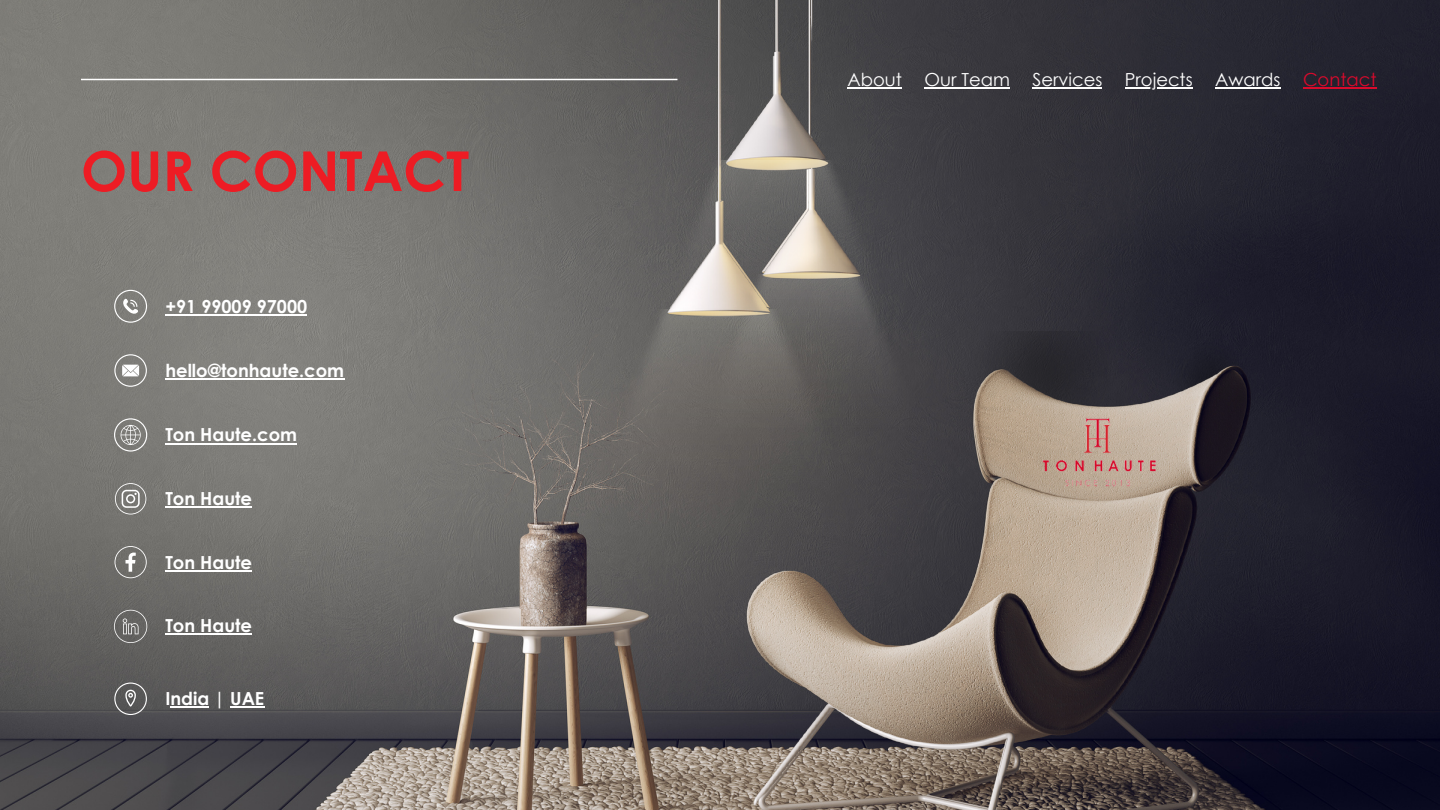
<style>
.page{position:relative;width:1440px;height:810px;background:#fff}
.page>*{position:absolute;margin:0;border:0;box-sizing:border-box;transform-origin:0 0}
.t1{font:700 55px "Century Gothic";color:#ed1c24}
.t2{font:700 18px "Century Gothic";color:#fff}
.t3{font:18px "Century Gothic";color:#fff}
.t4{font:18px "Century Gothic";color:#d90a2c}
.s1{color:#fff}
</style>
<div class="page">
<img style="left:0;top:0;width:1440px;height:810px">
<img style="left:613px;top:310px;width:109px;height:193px">
<img style="left:648px;top:0;width:227px;height:352px">
<img style="left:722px;top:341px;width:566px;height:469px">
<img style="left:450px;top:344px;width:204px;height:264px">
<hr style="left:81px;top:79px;width:596px;height:1px;background:#fff">
<hr style="left:848px;top:87px;width:54px;height:2px;background:#fff">
<hr style="left:924px;top:87px;width:86px;height:2px;background:#fff">
<hr style="left:1032px;top:87px;width:70px;height:2px;background:#fff">
<hr style="left:1125px;top:87px;width:68px;height:2px;background:#fff">
<hr style="left:1215px;top:87px;width:66px;height:2px;background:#fff">
<hr style="left:1303px;top:87px;width:74px;height:2px;background:#d90a2c">
<img style="left:716px;top:275px;width:192px;height:171px">
<img style="left:670px;top:160px;width:226px;height:191px">
<svg style="left:114px;top:290px;width:33px;height:33px"></svg>
<hr style="left:165px;top:314px;width:142px;height:2px;background:#fff">
<svg style="left:114px;top:354px;width:33px;height:33px"></svg>
<hr style="left:165px;top:378px;width:43px;height:2px;background:#fff">
<hr style="left:208px;top:378px;width:136px;height:2px;background:#fff">
<svg style="left:114px;top:418px;width:33px;height:33px"></svg>
<hr style="left:165px;top:443px;width:87px;height:1px;background:#fff">
<hr style="left:252px;top:443px;width:45px;height:1px;background:#fff">
<svg style="left:115px;top:483px;width:31px;height:32px"></svg>
<hr style="left:165px;top:507px;width:87px;height:1px;background:#fff">
<svg style="left:115px;top:546px;width:32px;height:32px"></svg>
<hr style="left:165px;top:570px;width:87px;height:2px;background:#fff">
<svg style="left:114px;top:610px;width:33px;height:33px"></svg>
<hr style="left:165px;top:634px;width:87px;height:1px;background:#fff">
<div style="left:114px;top:683px;width:33px;height:32px;border:1px solid #fff;border-radius:50%"></div>
<div style="left:125px;top:690px;width:11px;height:17px;border:1px solid #fff;border-radius:5px"></div>
<svg style="left:128px;top:693px;width:5px;height:5px"></svg>
<hr style="left:170px;top:707px;width:39px;height:1px;background:#fff">
<hr style="left:230px;top:707px;width:34px;height:1px;background:#fff">
<img style="left:967px;top:319px;width:255px;height:255px">
<h1 class="t1" style="left:81px;top:136px;width:390px">OUR CONTACT</h1>
<p class="t2" style="left:165px;top:295px;width:143px">+91 99009 97000</p>
<p class="t2" style="left:165px;top:359px;width:180px">hello@tonhaute.com</p>
<p class="t2" style="left:165px;top:423px;width:133px">Ton Haute.com</p>
<p class="t2" style="left:165px;top:487px;width:88px">Ton Haute</p>
<p class="t2" style="left:165px;top:550px;width:88px">Ton Haute</p>
<p class="t2" style="left:165px;top:614px;width:88px">Ton Haute</p>
<p class="t2" style="left:165px;top:687px;width:100px">India | UAE</p>
<p class="t3" style="left:848px;top:68px;width:56px">About</p>
<p class="t3" style="left:924px;top:68px;width:87px">Our Team</p>
<p class="t3" style="left:1032px;top:68px;width:71px">Services</p>
<p class="t3" style="left:1125px;top:68px;width:69px">Projects</p>
<p class="t4" style="left:1215px;top:68px;width:163px"><span class="s1">Awards</span> Contact</p>
</div>
